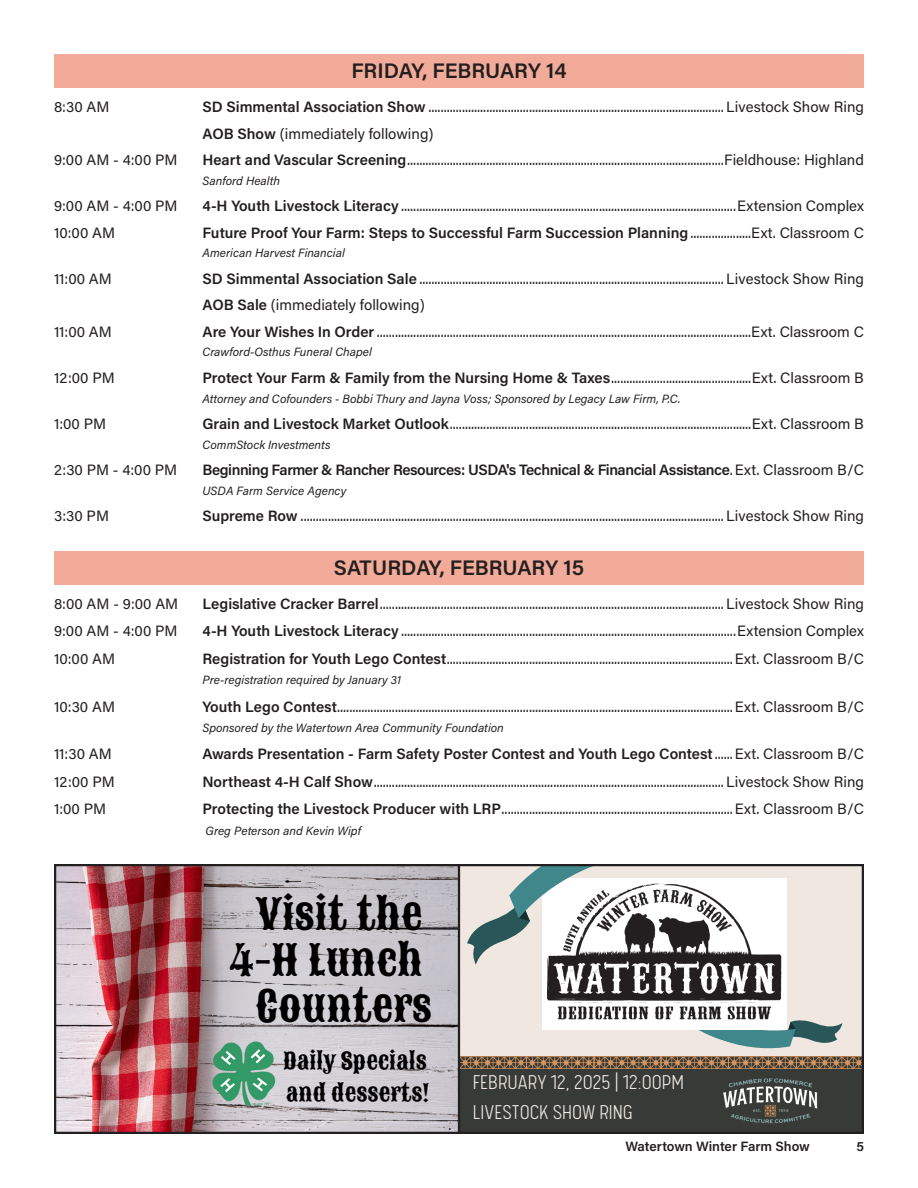
<style>
.page{position:relative;width:918px;height:1188px;background:#fff}
.page>*{position:absolute;margin:0;border:0;box-sizing:border-box;transform-origin:0 0}
.t1{font:42px/46px "Sancreek";color:#000;text-align:right}
.t2{font:23.1px/32.1px "Sancreek";color:#000}
.t3{font:300 22.5px/30.5px "Calps";color:#efe7e0}
.t4{font:600 21px "Acumin Pro";color:#231f20}
.t5{font:15px "Acumin Pro";color:#231f20}
.t6{font:600 15px "Acumin Pro";letter-spacing:-.01em;color:#231f20}
.t7{font:600 15px "Acumin Pro";letter-spacing:-.03em;color:#231f20}
.t8{font:600 13.5px "Acumin Pro";letter-spacing:-.01em;color:#231f20}
.t9{font:italic 12px "Acumin Pro";color:#231f20}
.s1{font-weight:600}
.s2{font-weight:400}
</style>
<div class="page">
<img style="left:57px;top:867px;width:401px;height:264px">
<img style="left:212px;top:1040px;width:64px;height:67px">
<div style="left:459px;top:864px;width:405px;height:270px;background:#efe7e0"></div>
<div style="left:459px;top:1057px;width:405px;height:77px;background:#373a36"></div>
<img style="left:460px;top:1057px;width:401px;height:11px">
<img style="left:723px;top:1078px;width:95px;height:45px">
<svg style="left:467px;top:867px;width:376px;height:182px"></svg>
<div style="left:54px;top:551px;width:810px;height:34px;background:#f3ab99"></div>
<div style="left:54px;top:54px;width:810px;height:34px;background:#f3ab99"></div>
<div style="left:54px;top:864px;width:810px;height:270px;border:2px solid #231f20"></div>
<hr style="left:458px;top:864px;width:2px;height:270px;background:#231f20">
<p class="t4" style="left:351px;top:56px;width:217px">FRIDAY, FEBRUARY 14</p>
<p class="t5" style="left:54px;top:97px;width:57px">8:30 AM</p>
<p class="t5" style="left:202px;top:97px;width:663px"><span class="s1">SD Simmental Association Show</span> ................................................................................................. Livestock Show Ring</p>
<p class="t5" style="left:202px;top:123px;width:233px"><span class="s1">AOB Show</span> (immediately following)</p>
<p class="t5" style="left:54px;top:149px;width:125px">9:00 AM - 4:00 PM</p>
<p class="t5" style="left:202px;top:149px;width:663px"><span class="s1">Heart and Vascular Screening</span>........................................................................................................Fieldhouse: Highland</p>
<p class="t9" style="left:202px;top:172px;width:79px">Sanford Health</p>
<p class="t5" style="left:54px;top:196px;width:125px">9:00 AM - 4:00 PM</p>
<p class="t5" style="left:202px;top:196px;width:663px"><span class="s1">4-H Youth Livestock Literacy</span> ..............................................................................................................Extension Complex</p>
<p class="t5" style="left:54px;top:222px;width:63px">10:00 AM</p>
<p class="t6" style="left:202px;top:222px;width:663px">Future Proof Your Farm: Steps to Successful Farm Succession Planning<span class="s2">....................Ext. Classroom C</span></p>
<p class="t9" style="left:202px;top:245px;width:144px">American Harvest Financial</p>
<p class="t5" style="left:54px;top:268px;width:59px">11:00 AM</p>
<p class="t5" style="left:202px;top:268px;width:663px"><span class="s1">SD Simmental Association Sale</span> .................................................................................................... Livestock Show Ring</p>
<p class="t5" style="left:202px;top:295px;width:224px"><span class="s1">AOB Sale</span> (immediately following)</p>
<p class="t5" style="left:54px;top:321px;width:59px">11:00 AM</p>
<p class="t5" style="left:202px;top:321px;width:663px"><span class="s1">Are Your Wishes In Order</span> ...........................................................................................................................Ext. Classroom C</p>
<p class="t9" style="left:202px;top:344px;width:171px">Crawford-Osthus Funeral Chapel</p>
<p class="t5" style="left:54px;top:367px;width:62px">12:00 PM</p>
<p class="t5" style="left:202px;top:367px;width:663px"><span class="s1">Protect Your Farm &amp; Family from the Nursing Home &amp; Taxes</span>..............................................Ext. Classroom B</p>
<p class="t9" style="left:202px;top:390px;width:480px">Attorney and Cofounders - Bobbi Thury and Jayna Voss; Sponsored by Legacy Law Firm, P.C.</p>
<p class="t5" style="left:54px;top:413px;width:54px">1:00 PM</p>
<p class="t5" style="left:202px;top:413px;width:663px"><span class="s1">Grain and Livestock Market Outlook</span>...................................................................................................Ext. Classroom B</p>
<p class="t9" style="left:202px;top:436px;width:130px">CommStock Investments</p>
<p class="t5" style="left:54px;top:460px;width:125px">2:30 PM - 4:00 PM</p>
<p class="t7" style="left:202px;top:460px;width:663px">Beginning Farmer &amp; Rancher Resources: USDA's Technical &amp; Financial Assistance<span class="s2">.Ext. Classroom B/C</span></p>
<p class="t9" style="left:202px;top:483px;width:145px">USDA Farm Service Agency</p>
<p class="t5" style="left:54px;top:506px;width:57px">3:30 PM</p>
<p class="t5" style="left:202px;top:506px;width:663px"><span class="s1">Supreme Row</span> ........................................................................................................................................... Livestock Show Ring</p>
<p class="t4" style="left:334px;top:553px;width:252px">SATURDAY, FEBRUARY 15</p>
<p class="t5" style="left:54px;top:593px;width:126px">8:00 AM - 9:00 AM</p>
<p class="t5" style="left:202px;top:593px;width:663px"><span class="s1">Legislative Cracker Barrel</span>................................................................................................................. Livestock Show Ring</p>
<p class="t5" style="left:54px;top:621px;width:125px">9:00 AM - 4:00 PM</p>
<p class="t5" style="left:202px;top:621px;width:663px"><span class="s1">4-H Youth Livestock Literacy</span> ..............................................................................................................Extension Complex</p>
<p class="t5" style="left:54px;top:648px;width:63px">10:00 AM</p>
<p class="t5" style="left:202px;top:648px;width:663px"><span class="s1">Registration for Youth Lego Contest</span>..............................................................................................Ext. Classroom B/C</p>
<p class="t9" style="left:202px;top:672px;width:200px">Pre-registration required by January 31</p>
<p class="t5" style="left:54px;top:696px;width:63px">10:30 AM</p>
<p class="t5" style="left:202px;top:696px;width:663px"><span class="s1">Youth Lego Contest</span>..................................................................................................................................Ext. Classroom B/C</p>
<p class="t9" style="left:202px;top:720px;width:303px">Sponsored by the Watertown Area Community Foundation</p>
<p class="t5" style="left:54px;top:744px;width:59px">11:30 AM</p>
<p class="t6" style="left:202px;top:744px;width:663px">Awards Presentation - Farm Safety Poster Contest and Youth Lego Contest<span class="s2">......Ext. Classroom B/C</span></p>
<p class="t5" style="left:54px;top:771px;width:62px">12:00 PM</p>
<p class="t5" style="left:202px;top:771px;width:663px"><span class="s1">Northeast 4-H Calf Show</span>................................................................................................................... Livestock Show Ring</p>
<p class="t5" style="left:54px;top:798px;width:54px">1:00 PM</p>
<p class="t5" style="left:202px;top:798px;width:663px"><span class="s1">Protecting the Livestock Producer with LRP</span>............................................................................Ext. Classroom B/C</p>
<p class="t9" style="left:206px;top:822px;width:157px">Greg Peterson and Kevin Wipf</p>
<p class="t1" style="left:229px;top:892px;width:205px">Visit the<br>4-H Lunch<br>Counters</p>
<p class="t2" style="left:283px;top:1045px;width:148px">Daily Specials and desserts!</p>
<p class="t3" style="left:473px;top:1065px;width:213px">FEBRUARY 12, 2025 | 12:00PM<br>LIVESTOCK SHOW RING</p>
<p class="t8" style="left:626px;top:1137px;width:186px">Watertown Winter Farm Show</p>
<p class="t8" style="left:856px;top:1137px;width:9px">5</p>
</div>
